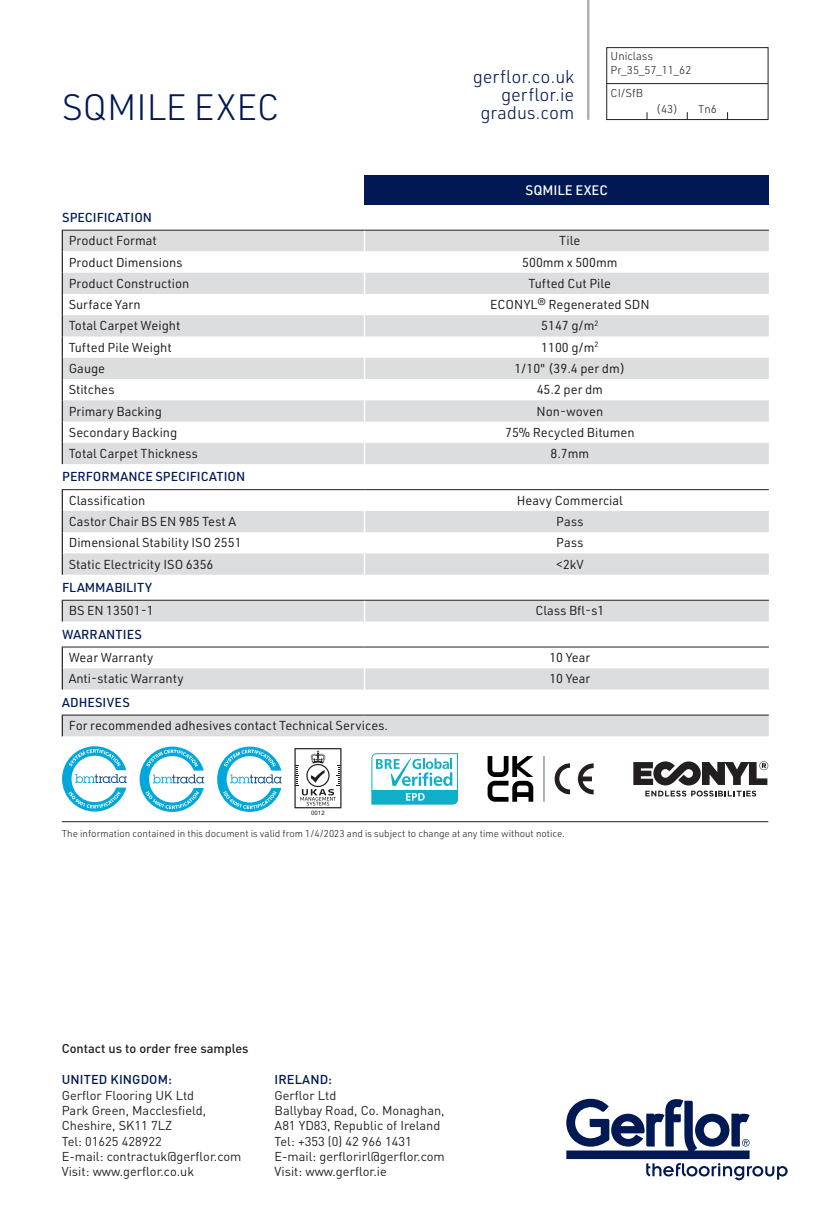
<style>
.page{position:relative;width:830px;height:1225px;background:#fff}
.page>*{position:absolute;margin:0;border:0;box-sizing:border-box;transform-origin:0 0}
.t1{font:300 36px "URWDIN";color:#001954}
.Normal_e{font:300 18px "URWDIN";color:#001954}
.t2{font:500 13.5px "URWDIN";color:#fff}
.t3{font:12.75px "URWDIN";color:#231f20}
.t4{font:12.75px/15.3px "DIN Pro";color:#231f20}
.t5{font:500 12.75px "URWDIN";color:#001954}
.t6{font:500 12.75px "DIN Pro";color:#231f20}
.t7{font:500 12.75px "DIN Pro";letter-spacing:.01em;color:#001954}
.t8{font:300 11.25px "URWDIN";color:#231f20}
.Normal_e-2{font:300 9.75px "URWDIN";color:#231f20}
.t9{font:6px "Arial";color:#231f20}
.s1{font-weight:500;color:#001954}
</style>
<div class="page">
<hr style="left:62px;top:821px;width:705px;height:1px;background:#231f20">
<svg style="left:217px;top:746px;width:64px;height:66px"></svg>
<svg style="left:139px;top:746px;width:65px;height:66px"></svg>
<svg style="left:62px;top:746px;width:65px;height:65px"></svg>
<svg style="left:294px;top:748px;width:47px;height:60px"></svg>
<svg style="left:487px;top:756px;width:46px;height:45px"></svg>
<svg style="left:554px;top:763px;width:39px;height:31px"></svg>
<hr style="left:543px;top:756px;width:1px;height:45px;background:#939598">
<svg style="left:371px;top:753px;width:86px;height:51px"></svg>
<svg style="left:633px;top:761px;width:134px;height:35px"></svg>
<div style="left:364px;top:175px;width:404px;height:30px;background:#001954"></div>
<div style="left:63px;top:231px;width:705px;height:20px;background:#dcdddf"></div>
<svg style="left:62px;top:273px;width:706px;height:463px"></svg>
<hr style="left:363px;top:490px;width:2px;height:21px;background:#fff">
<hr style="left:363px;top:511px;width:2px;height:21px;background:#fff">
<hr style="left:363px;top:532px;width:2px;height:21px;background:#fff">
<hr style="left:363px;top:553px;width:2px;height:22px;background:#fff">
<hr style="left:363px;top:600px;width:2px;height:21px;background:#fff">
<hr style="left:363px;top:647px;width:2px;height:21px;background:#fff">
<hr style="left:363px;top:668px;width:2px;height:21px;background:#fff">
<hr style="left:363px;top:273px;width:2px;height:21px;background:#fff">
<hr style="left:363px;top:315px;width:2px;height:21px;background:#fff">
<hr style="left:363px;top:358px;width:2px;height:21px;background:#fff">
<hr style="left:363px;top:400px;width:2px;height:21px;background:#fff">
<hr style="left:363px;top:443px;width:2px;height:21px;background:#fff">
<hr style="left:363px;top:230px;width:2px;height:21px;background:#fff">
<hr style="left:363px;top:294px;width:2px;height:21px;background:#fff">
<hr style="left:363px;top:336px;width:2px;height:22px;background:#fff">
<hr style="left:363px;top:379px;width:2px;height:21px;background:#fff">
<hr style="left:363px;top:421px;width:2px;height:22px;background:#fff">
<svg style="left:62px;top:231px;width:1px;height:233px"></svg>
<hr style="left:62px;top:230px;width:302px;height:1px;background:#231f20">
<hr style="left:364px;top:230px;width:404px;height:1px;background:#231f20">
<svg style="left:62px;top:490px;width:1px;height:85px"></svg>
<hr style="left:62px;top:489px;width:302px;height:1px;background:#231f20">
<hr style="left:364px;top:489px;width:404px;height:1px;background:#231f20">
<hr style="left:62px;top:600px;width:302px;height:1px;background:#231f20">
<hr style="left:364px;top:600px;width:404px;height:1px;background:#231f20">
<svg style="left:62px;top:600px;width:1px;height:21px"></svg>
<svg style="left:62px;top:647px;width:1px;height:42px"></svg>
<hr style="left:62px;top:646px;width:302px;height:1px;background:#231f20">
<hr style="left:364px;top:646px;width:404px;height:1px;background:#231f20">
<hr style="left:62px;top:715px;width:302px;height:1px;background:#231f20">
<hr style="left:364px;top:715px;width:404px;height:1px;background:#231f20">
<svg style="left:62px;top:715px;width:1px;height:21px"></svg>
<svg style="left:566px;top:1098px;width:221px;height:82px"></svg>
<hr style="left:587px;top:0;width:2px;height:120px;background:#a8a9ad">
<div style="left:606px;top:47px;width:161px;height:73px;border:1px solid #231f20"></div>
<hr style="left:606px;top:83px;width:161px;height:1px;background:#231f20">
<p class="t1" style="left:62px;top:84px;width:219px">SQMILE EXEC</p>
<p class="Normal_e" style="left:472px;top:65px;width:103px">gerflor.co.uk</p>
<p class="Normal_e" style="left:500px;top:83px;width:75px">gerflor.ie</p>
<p class="Normal_e" style="left:480px;top:101px;width:95px">gradus.com</p>
<p class="t8" style="left:610px;top:49px;width:44px">Uniclass</p>
<p class="t8" style="left:610px;top:63px;width:82px">Pr_35_57_11_62</p>
<p class="t8" style="left:610px;top:85px;width:34px">CI/SfB</p>
<p class="t8" style="left:656px;top:102px;width:23px">(43)</p>
<p class="t8" style="left:697px;top:102px;width:20px">Tn6</p>
<p class="t2" style="left:525px;top:181px;width:84px">SQMILE EXEC</p>
<p class="t5" style="left:62px;top:209px;width:91px">SPECIFICATION</p>
<p class="t3" style="left:69px;top:232px;width:90px">Product Format</p>
<p class="t3" style="left:559px;top:232px;width:23px">Tile</p>
<p class="t3" style="left:69px;top:254px;width:115px">Product Dimensions</p>
<p class="t3" style="left:522px;top:254px;width:97px">500mm x 500mm</p>
<p class="t3" style="left:69px;top:275px;width:122px">Product Construction</p>
<p class="t3" style="left:528px;top:275px;width:84px">Tufted Cut Pile</p>
<p class="t3" style="left:69px;top:296px;width:73px">Surface Yarn</p>
<p class="t3" style="left:490px;top:296px;width:161px">ECONYL® Regenerated SDN</p>
<p class="t3" style="left:69px;top:317px;width:113px">Total Carpet Weight</p>
<p class="t3" style="left:541px;top:317px;width:59px">5147 g/m<sup>2</sup></p>
<p class="t3" style="left:69px;top:339px;width:104px">Tufted Pile Weight</p>
<p class="t3" style="left:541px;top:339px;width:59px">1100 g/m<sup>2</sup></p>
<p class="t3" style="left:69px;top:360px;width:38px">Gauge</p>
<p class="t3" style="left:514px;top:360px;width:112px">1/10" (39.4 per dm)</p>
<p class="t3" style="left:69px;top:381px;width:47px">Stitches</p>
<p class="t3" style="left:536px;top:381px;width:68px">45.2 per dm</p>
<p class="t3" style="left:69px;top:402px;width:95px">Primary Backing</p>
<p class="t3" style="left:536px;top:402px;width:68px">Non-woven</p>
<p class="t3" style="left:69px;top:424px;width:110px">Secondary Backing</p>
<p class="t3" style="left:505px;top:424px;width:131px">75% Recycled Bitumen</p>
<p class="t3" style="left:69px;top:445px;width:131px">Total Carpet Thickness</p>
<p class="t3" style="left:550px;top:445px;width:40px">8.7mm</p>
<p class="t5" style="left:62px;top:468px;width:184px">PERFORMANCE SPECIFICATION</p>
<p class="t3" style="left:69px;top:492px;width:78px">Classification</p>
<p class="t3" style="left:516px;top:492px;width:108px">Heavy Commercial</p>
<p class="t3" style="left:69px;top:513px;width:169px">Castor Chair BS EN 985 Test A</p>
<p class="t3" style="left:556px;top:513px;width:29px">Pass</p>
<p class="t3" style="left:69px;top:534px;width:174px">Dimensional Stability ISO 2551</p>
<p class="t3" style="left:556px;top:534px;width:29px">Pass</p>
<p class="t3" style="left:69px;top:555px;width:146px">Static Electricity ISO 6356</p>
<p class="t3" style="left:556px;top:555px;width:29px">&lt;2kV</p>
<p class="t5" style="left:62px;top:579px;width:91px">FLAMMABILITY</p>
<p class="t3" style="left:69px;top:602px;width:86px">BS EN 13501-1</p>
<p class="t3" style="left:535px;top:602px;width:70px">Class Bfl-s1</p>
<p class="t5" style="left:62px;top:626px;width:81px">WARRANTIES</p>
<p class="t3" style="left:69px;top:649px;width:86px">Wear Warranty</p>
<p class="t3" style="left:549px;top:649px;width:43px">10 Year</p>
<p class="t3" style="left:69px;top:670px;width:116px">Anti-static Warranty</p>
<p class="t3" style="left:549px;top:670px;width:43px">10 Year</p>
<p class="t5" style="left:62px;top:694px;width:69px">ADHESIVES</p>
<p class="t3" style="left:69px;top:717px;width:321px">For recommended adhesives contact Technical Services.</p>
<p class="t9" style="left:311px;top:809px;width:15px">0012</p>
<p class="Normal_e-2" style="left:62px;top:827px;width:504px">The information contained in this document is valid from 1/4/2023 and is subject to change at any time without notice.</p>
<p class="t6" style="left:62px;top:1039px;width:188px">Contact us to order free samples</p>
<p class="t4" style="left:62px;top:1071px;width:134px"><span class="s1">UNITED KINGDOM:<br></span>Gerflor Flooring UK Ltd</p>
<p class="t4" style="left:62px;top:1102px;width:146px">Park Green, Macclesfield,</p>
<p class="t4" style="left:62px;top:1117px;width:112px">Cheshire, SK11 7LZ</p>
<p class="t4" style="left:62px;top:1132px;width:101px">Tel: 01625 428922</p>
<p class="t4" style="left:62px;top:1148px;width:181px">E-mail: contractuk@gerflor.com</p>
<p class="t4" style="left:62px;top:1163px;width:134px">Visit: www.gerflor.co.uk</p>
<p class="t7" style="left:274px;top:1071px;width:59px">IRELAND:</p>
<p class="t4" style="left:274px;top:1087px;width:63px">Gerflor Ltd</p>
<p class="t4" style="left:274px;top:1102px;width:171px">Ballybay Road, Co. Monaghan,</p>
<p class="t4" style="left:274px;top:1117px;width:167px">A81 YD83, Republic of Ireland</p>
<p class="t4" style="left:274px;top:1132px;width:138px">Tel: +353 (0) 42 966 1431</p>
<p class="t4" style="left:274px;top:1148px;width:172px">E-mail: gerflorirl@gerflor.com</p>
<p class="t4" style="left:274px;top:1163px;width:114px">Visit: www.gerflor.ie</p>
</div>
